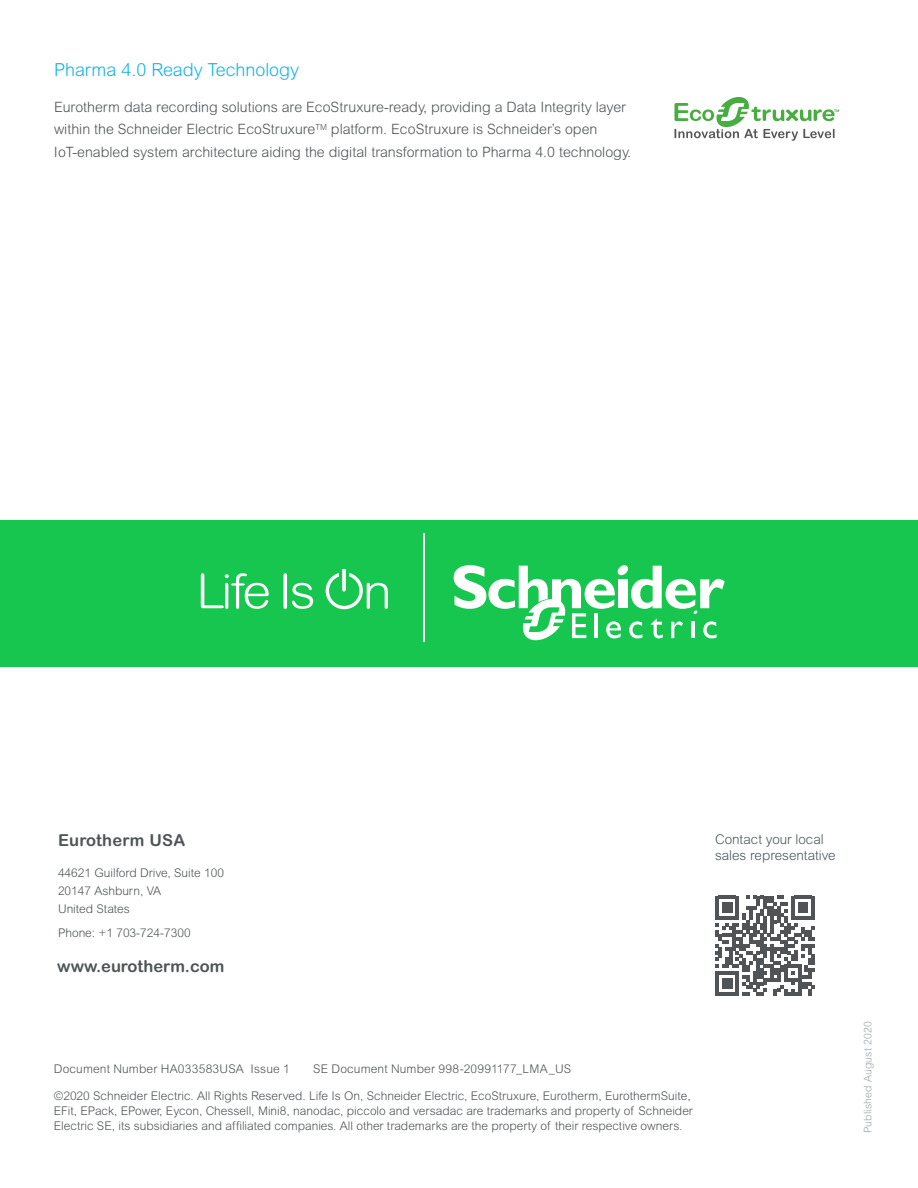
<style>
.page{position:relative;width:918px;height:1188px;background:#fff}
.page>*{position:absolute;margin:0;border:0;box-sizing:border-box;transform-origin:0 0}
.t1{font:300 18px "Arial Rounded MT Pro";color:#12b4ea}
.t2{font:700 16.5px "Arial Rounded MT Pro";color:#505456}
.t3{font:300 14.25px/22.5px "Arial Rounded MT Pro";color:#505456}
.t4{font:300 13.5px/16.2px "Arial Rounded MT Pro";color:#4d565b}
.t5{font:300 12px/15px "Arial Rounded MT Pro";color:#505456}
.t6{font:300 12px/18px "Arial Rounded MT Std";color:#505456}
.t7{font:300 12px "Arial MT Std";letter-spacing:.015em;color:#505456}
.t8{font:300 10.5px "Arial MT Std";letter-spacing:.015em;color:#9fa4a9}
</style>
<div class="page">
<div style="left:0;top:521px;width:918px;height:146px;background:#16c64f"></div>
<svg style="left:201px;top:573px;width:68px;height:36px"></svg>
<svg style="left:283px;top:573px;width:30px;height:36px"></svg>
<svg style="left:326px;top:569px;width:62px;height:40px"></svg>
<svg style="left:454px;top:565px;width:271px;height:76px"></svg>
<hr style="left:423px;top:533px;width:2px;height:108px;background:#fff">
<svg style="left:674px;top:97px;width:165px;height:44px"></svg>
<svg style="left:715px;top:896px;width:100px;height:100px"></svg>
<h1 class="t1" style="left:54px;top:59px;width:247px">Pharma 4.0 Ready Technology</h1>
<p class="t3" style="left:54px;top:96px;width:579px">Eurotherm data recording solutions are EcoStruxure-ready, providing a Data Integrity layer within the Schneider Electric EcoStruxure<sup>TM</sup> platform. EcoStruxure is Schneider’s open<br>IoT-enabled system architecture aiding the digital transformation to Pharma 4.0 technology.</p>
<h2 class="t2" style="left:58px;top:830px;width:129px">Eurotherm USA</h2>
<p class="t6" style="left:58px;top:864px;width:167px">44621 Guilford Drive, Suite 100<br>20147 Ashburn, VA<br>United States</p>
<p class="t6" style="left:58px;top:924px;width:134px">Phone: +1 703-724-7300</p>
<h2 class="t2" style="left:57px;top:957px;width:169px">www.eurotherm.com</h2>
<p class="t4" style="left:715px;top:831px;width:122px">Contact your local sales representative</p>
<p class="t7" style="left:54px;top:1062px;width:238px">Document Number HA033583USA Issue 1</p>
<p class="t7" style="left:313px;top:1062px;width:260px">SE Document Number 998-20991177_LMA_US</p>
<p class="t5" style="left:54px;top:1089px;width:641px">©2020 Schneider Electric. All Rights Reserved. Life Is On, Schneider Electric, EcoStruxure, Eurotherm, EurothermSuite,<br>EFit, EPack, EPower, Eycon, Chessell, Mini8, nanodac, piccolo and versadac are trademarks and property of Schneider<br>Electric SE, its subsidiaries and affiliated companies. All other trademarks are the property of their respective owners.</p>
<p class="t8" style="left:862px;top:1133px;width:113px;rotate:-90deg">Published August 2020</p>
</div>
